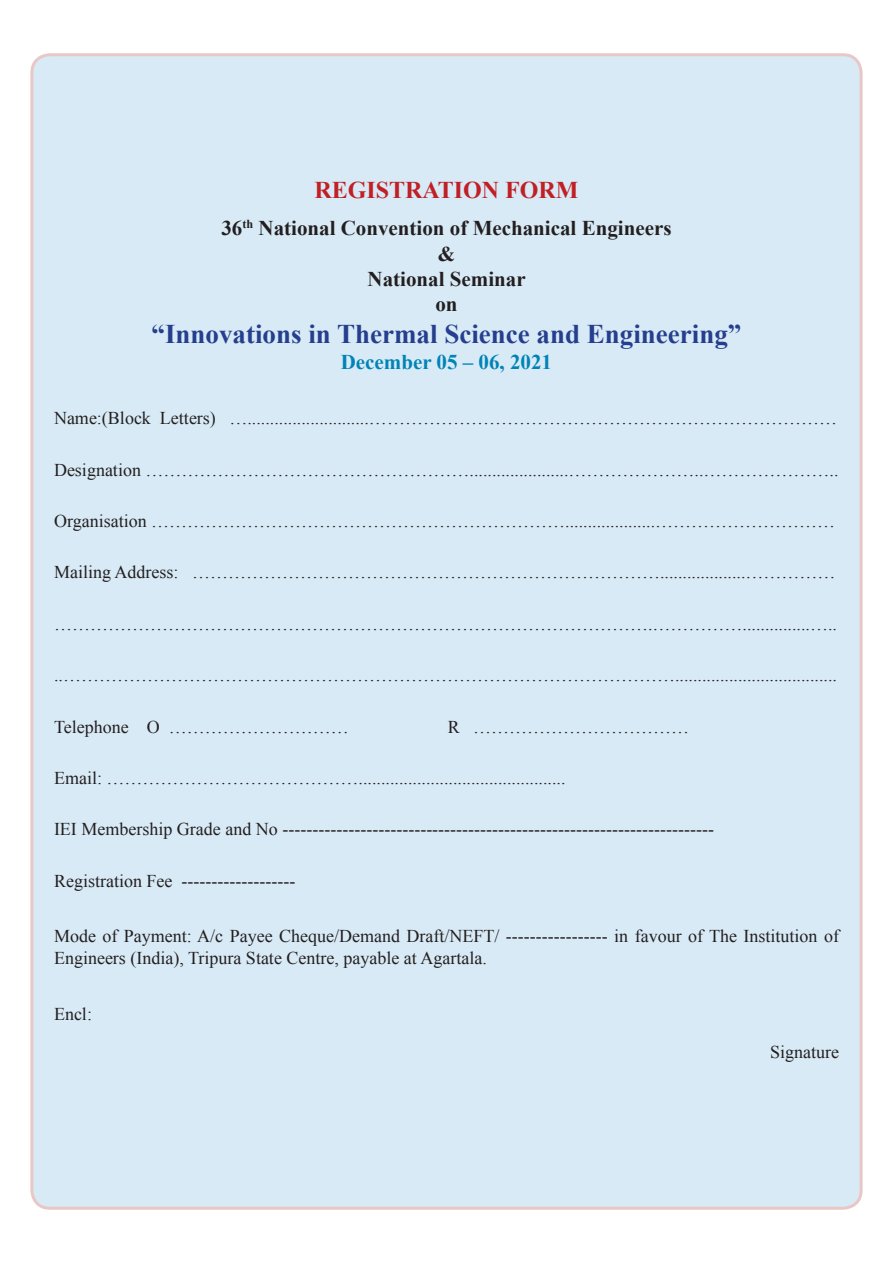
<style>
.page{position:relative;width:893px;height:1263px;background:#fff}
.page>*{position:absolute;margin:0;border:0;box-sizing:border-box;transform-origin:0 0}
.t1{font:700 27px "Times New Roman";color:#253f8e}
.t2{font:700 24px "Times New Roman";color:#c02025}
.t3{font:700 21px/25.2px "Times New Roman";color:#231f20;text-align:center}
.t4{font:700 21px "Times New Roman";color:#0083b6}
.t5{font:18px/21.6px "Times New Roman";color:#231f20}
</style>
<div class="page">
<div style="left:32px;top:55px;width:829px;height:1153px;background:#d8eaf6;border-radius:18px"></div>
<h2 class="t2" style="left:314px;top:173px;width:266px">REGISTRATION FORM</h2>
<p class="t3" style="left:221px;top:215px;width:452px">36<sup>th</sup> National Convention of Mechanical Engineers &amp;<br>National Seminar<br>on</p>
<h1 class="t1" style="left:152px;top:316px;width:591px">“Innovations in Thermal Science and Engineering”</h1>
<p class="t4" style="left:341px;top:347px;width:213px">December 05 – 06, 2021</p>
<p class="t5" style="left:54px;top:407px;width:784px">Name:(Block Letters) …...........................……………………………………………………………………</p>
<p class="t5" style="left:54px;top:459px;width:786px">Designation ………………………………………………......................…………………..…………………..</p>
<p class="t5" style="left:54px;top:510px;width:783px">Organisation ……………………………………………………………....................…………………………</p>
<p class="t5" style="left:54px;top:561px;width:783px">Mailing Address: ……………………………………………………………………...................……………</p>
<p class="t5" style="left:54px;top:613px;width:784px">……………………………………………………………………………………….……………...............…..</p>
<p class="t5" style="left:54px;top:664px;width:784px">..…………………………………………………………………………………………....................................</p>
<p class="t5" style="left:54px;top:715px;width:296px">Telephone O …………………………</p>
<p class="t5" style="left:448px;top:715px;width:243px">R ………………………………</p>
<p class="t5" style="left:54px;top:767px;width:513px">Email: ……………………………………..............................................</p>
<p class="t5" style="left:54px;top:818px;width:662px">IEI Membership Grade and No ------------------------------------------------------------------------</p>
<p class="t5" style="left:54px;top:870px;width:243px">Registration Fee -------------------</p>
<p class="t5" style="left:54px;top:925px;width:786px">Mode of Payment: A/c Payee Cheque/Demand Draft/NEFT/ ----------------- in favour of The Institution of<br>Engineers (India), Tripura State Centre, payable at Agartala.</p>
<p class="t5" style="left:54px;top:1002px;width:39px">Encl:</p>
<p class="t5" style="left:770px;top:1041px;width:70px">Signature</p>
</div>
